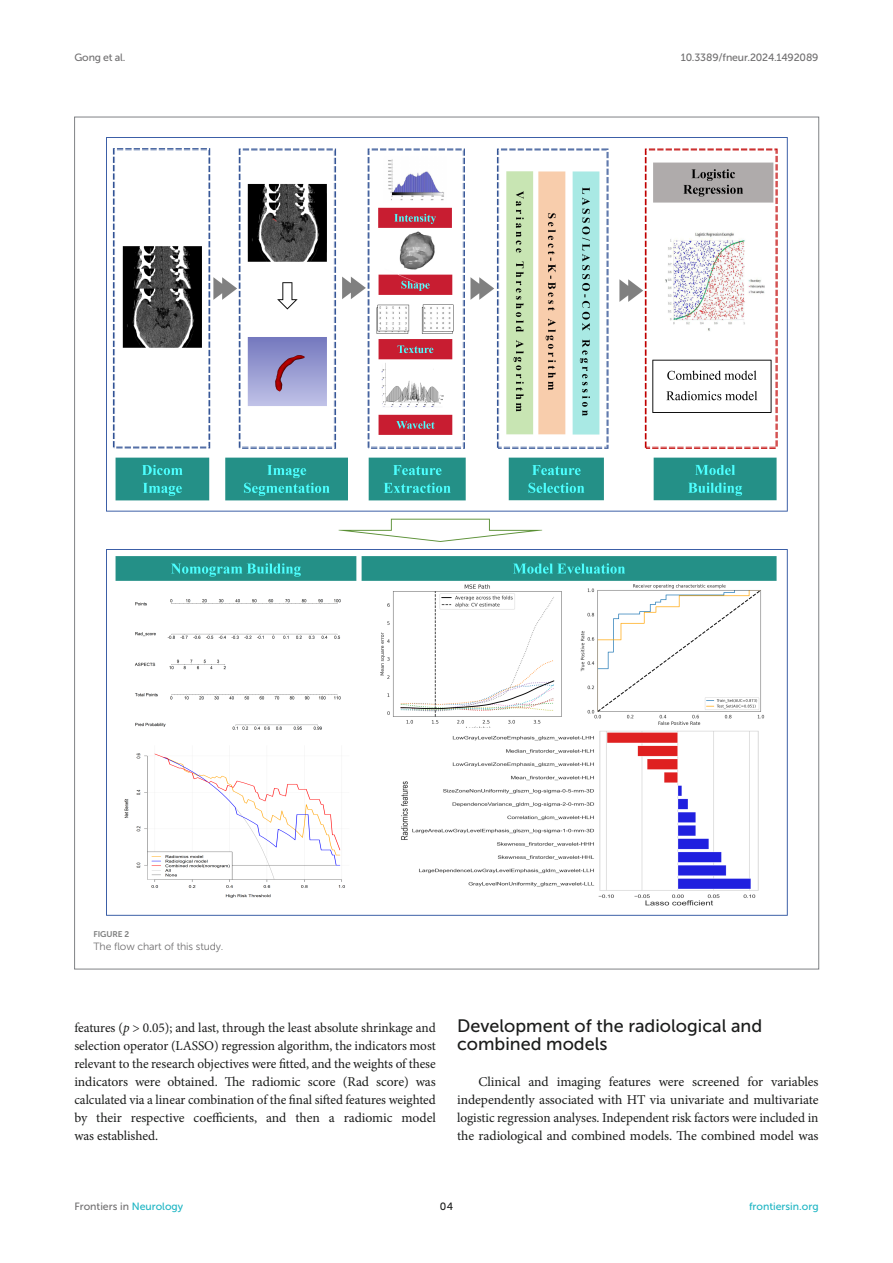
<style>
.page{position:relative;width:893px;height:1263px;background:#fff}
.page>*{position:absolute;margin:0;border:0;box-sizing:border-box;transform-origin:0 0}
.HEAD_2{font:18px/18px "Museo Sans 500";color:#1b1c1b}
.TEXT{font:13.5px/18px "Minion Pro";letter-spacing:-.005em;color:#1b1c1b;text-align:justify}
.t1{font:10.5px "Museo Sans 500";letter-spacing:-.015em;color:#706f70}
.FIG_LEG{font:10.5px "Museo Sans 300";letter-spacing:-.01em;color:#706f70}
.t2{font:10.5px "Museo Sans 500";color:#1db5c3}
.t3{font:10.5px "Museo Sans 500";color:#1b1c1b}
.FIG_HD{font:8.25px "Museo Sans 700";letter-spacing:-.01em;color:#7e7f7f}
.s1{font-style:italic}
.s2{color:#1db5c3}
</style>
<div class="page">
<img style="left:106px;top:137px;width:682px;height:779px">
<p class="t1" style="left:74px;top:51px;width:53px">Gong et al.</p>
<p class="t1" style="left:681px;top:51px;width:139px">10.3389/fneur.2024.1492089</p>
<p class="FIG_HD" style="left:94px;top:929px;width:37px">FIGURE 2</p>
<p class="FIG_LEG" style="left:94px;top:941px;width:131px">The flow chart of this study.</p>
<p class="TEXT" style="left:74px;top:1019px;width:363px">features (<span class="s1">p</span> &gt; 0.05); and last, through the least absolute shrinkage and selection operator (LASSO) regression algorithm, the indicators most relevant to the research objectives were fitted, and the weights of these indicators were obtained. The radiomic score (Rad score) was calculated via a linear combination of the final sifted features weighted by their respective coefficients, and then a radiomic model was established.</p>
<p class="HEAD_2" style="left:457px;top:1017px;width:307px">Development of the radiological and combined models</p>
<p class="TEXT" style="left:457px;top:1073px;width:363px;text-indent:21px">Clinical and imaging features were screened for variables independently associated with HT via univariate and multivariate logistic regression analyses. Independent risk factors were included in the radiological and combined models. The combined model was</p>
<p class="t1" style="left:74px;top:1200px;width:110px">Frontiers in <span class="s2">Neurology</span></p>
<p class="t3" style="left:440px;top:1200px;width:15px">04</p>
<p class="t2" style="left:749px;top:1200px;width:71px">frontiersin.org</p>
</div>
